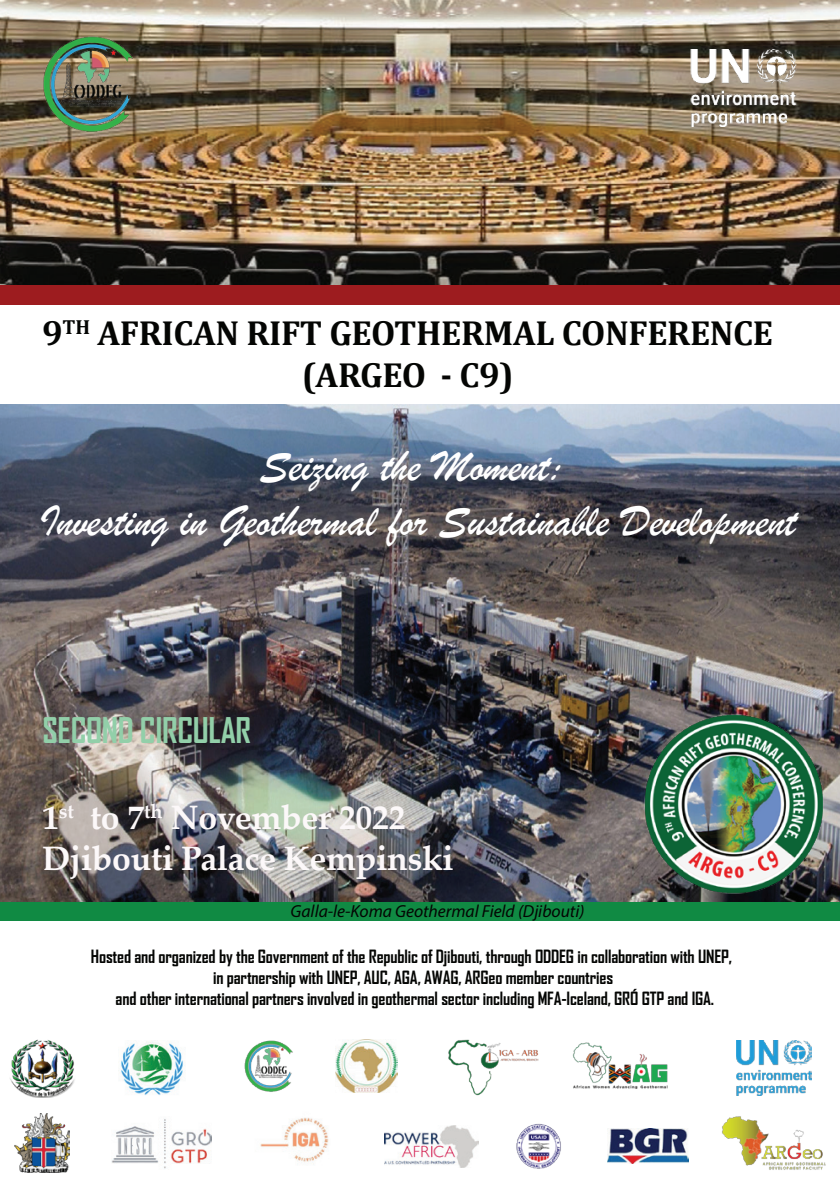
<style>
.page{position:relative;width:840px;height:1188px;background:#fff}
.page>*{position:absolute;margin:0;border:0;box-sizing:border-box;transform-origin:0 0}
.t1{font:45.5px/54.6px "Brush Script";letter-spacing:-.01em;color:#fff;text-align:center}
.t2{font:700 35px/42px "Cambria";letter-spacing:-.01em;color:#040503;text-align:center}
.t3{font:700 33.95px/40.6px "Palatino Linotype";letter-spacing:-.01em;color:#fcf8f9}
.t4{font:700 33.95px "Agency FB";letter-spacing:-.01em;color:#92cfa9}
.t5{font:700 17.5px/21px "Agency FB";letter-spacing:-.01em;color:#040503;text-align:center}
.t6{font:italic 17.5px "Myriad Pro";color:#040503}
</style>
<div class="page">
<img style="left:244px;top:1040px;width:49px;height:52px">
<img style="left:516px;top:1123px;width:45px;height:46px">
<img style="left:260px;top:1118px;width:69px;height:44px">
<img style="left:336px;top:1039px;width:61px;height:53px">
<img style="left:384px;top:1125px;width:95px;height:42px">
<img style="left:448px;top:1039px;width:91px;height:57px">
<img style="left:572px;top:1042px;width:96px;height:47px">
<img style="left:111px;top:1119px;width:101px;height:50px">
<img style="left:121px;top:1041px;width:62px;height:54px">
<img style="left:0;top:404px;width:840px;height:498px">
<img style="left:0;top:0;width:840px;height:285px">
<img style="left:672px;top:50px;width:142px;height:76px">
<img style="left:641px;top:709px;width:186px;height:187px">
<img style="left:11px;top:29px;width:155px;height:111px">
<img style="left:10px;top:1039px;width:65px;height:58px">
<img style="left:608px;top:1129px;width:80px;height:34px">
<img style="left:15px;top:1114px;width:55px;height:58px">
<div style="left:0;top:902px;width:840px;height:18px;background:#108a43"></div>
<div style="left:0;top:285px;width:840px;height:19px;background:#9d1c1f"></div>
<img style="left:736px;top:1040px;width:76px;height:55px">
<img style="left:722px;top:1116px;width:104px;height:54px">
<h2 class="t2" style="left:42px;top:311px;width:732px">9<sup>TH</sup> AFRICAN RIFT GEOTHERMAL CONFERENCE (ARGEO - C9)</h2>
<h1 class="t1" style="left:40px;top:440px;width:758px">Seizing the Moment:<br>Investing in Geothermal for Sustainable Development</h1>
<h3 class="t4" style="left:43px;top:709px;width:210px">SECOND CIRCULAR</h3>
<h3 class="t3" style="left:42px;top:796px;width:413px">1<sup>st</sup> to 7<sup>th</sup> November 2022<br>Djibouti Palace Kempinski</h3>
<p class="t6" style="left:290px;top:900px;width:295px">Galla-le-Koma Geothermal Field (Djibouti)</p>
<p class="t5" style="left:91px;top:945px;width:643px">Hosted and organized by the Government of the Republic of Djibouti, through ODDEG in collaboration with UNEP, in partnership with UNEP, AUC, AGA, AWAG, ARGeo member countries<br>and other international partners involved in geothermal sector including MFA-Iceland, GRÓ GTP and IGA.</p>
</div>
